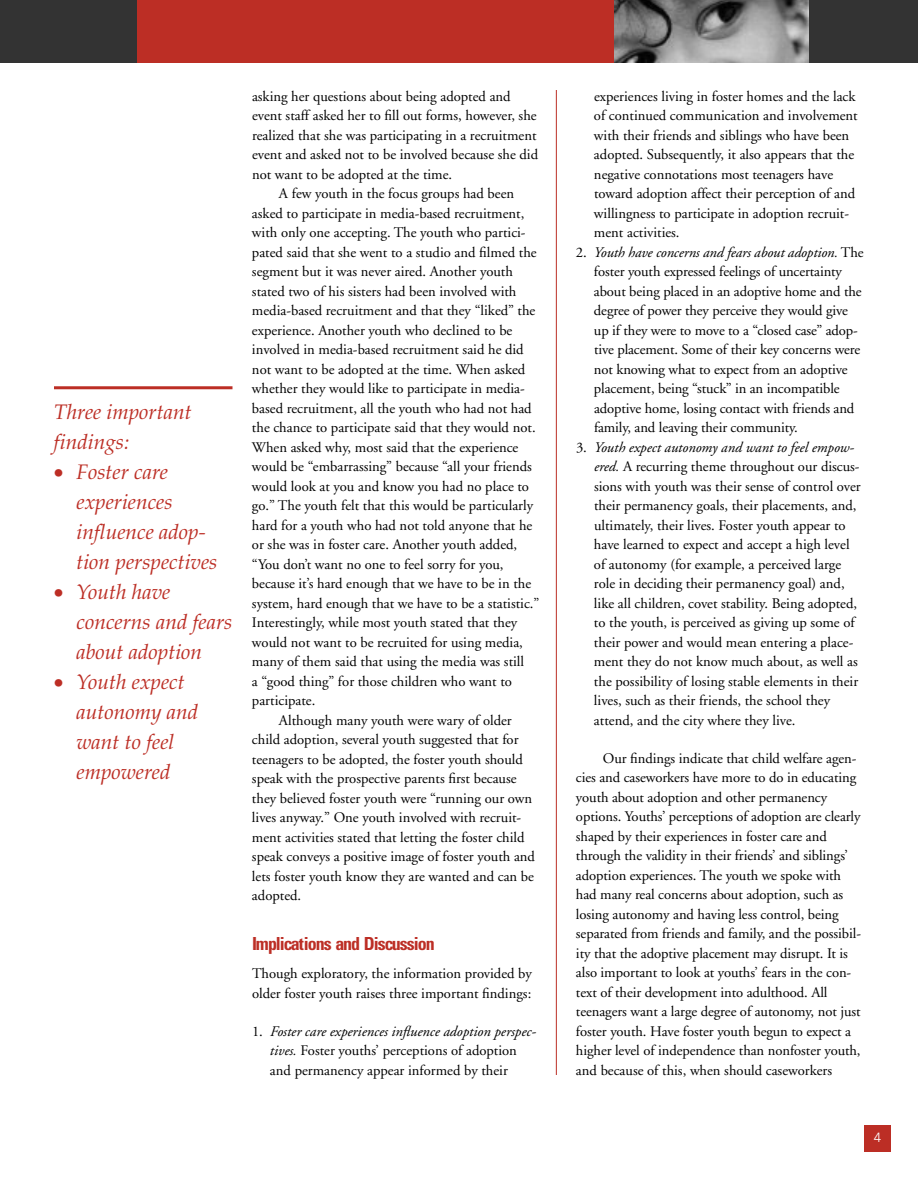
<style>
.page{position:relative;width:918px;height:1188px;background:#fff}
.page>*{position:absolute;margin:0;border:0;box-sizing:border-box;transform-origin:0 0}
.t1{font:italic 21px/30px "Palatino";color:#bc2e25}
.t2{font:700 condensed 18px "Univers";letter-spacing:-.055em;color:#bc2e25}
.t3{font:14.7px/19.5px "Adobe Garamond";color:#000}
.t4{font:300 13.5px "Univers";color:#fff}
.s1{font-style:italic}
</style>
<div class="page">
<div style="left:864px;top:1125px;width:27px;height:27px;background:#bc2e25"></div>
<div style="left:0;top:0;width:918px;height:63px;background:#bc2e25"></div>
<div style="left:0;top:0;width:137px;height:63px;background:#333"></div>
<div style="left:806px;top:0;width:112px;height:63px;background:#333"></div>
<img style="left:615px;top:0;width:193px;height:63px">
<hr style="left:556px;top:90px;width:1px;height:985px;background:#bc2e25">
<hr style="left:54px;top:386px;width:178px;height:3px;background:#bc2e25">
<h1 class="t1" style="left:54px;top:399px;width:139px">Three important findings:</h1>
<h1 class="t1" style="left:76px;top:459px;width:142px;text-indent:-22px">• Foster care experiences influence adop&shy;tion perspectives</h1>
<h1 class="t1" style="left:76px;top:579px;width:157px;text-indent:-23px">• Youth have concerns and fears about adoption</h1>
<h1 class="t1" style="left:76px;top:669px;width:123px;text-indent:-22px">• Youth expect autonomy and want to feel empowered</h1>
<p class="t3" style="left:252px;top:87px;width:260px">asking her questions about being adopted and</p>
<p class="t3" style="left:252px;top:107px;width:286px">event staff asked her to fill out forms, however, she</p>
<p class="t3" style="left:252px;top:126px;width:286px">realized that she was participating in a recruitment</p>
<p class="t3" style="left:252px;top:146px;width:288px">event and asked not to be involved because she did</p>
<p class="t3" style="left:252px;top:165px;width:202px">not want to be adopted at the time.</p>
<p class="t3" style="left:279px;top:185px;width:237px">A few youth in the focus groups had been</p>
<p class="t3" style="left:252px;top:204px;width:274px">asked to participate in media-based recruitment,</p>
<p class="t3" style="left:252px;top:224px;width:275px">with only one accepting. The youth who partici-</p>
<p class="t3" style="left:252px;top:243px;width:286px">pated said that she went to a studio and filmed the</p>
<p class="t3" style="left:252px;top:263px;width:262px">segment but it was never aired. Another youth</p>
<p class="t3" style="left:252px;top:282px;width:266px">stated two of his sisters had been involved with</p>
<p class="t3" style="left:252px;top:302px;width:285px">media-based recruitment and that they “liked” the</p>
<p class="t3" style="left:252px;top:321px;width:262px">experience. Another youth who declined to be</p>
<p class="t3" style="left:252px;top:341px;width:273px">involved in media-based recruitment said he did</p>
<p class="t3" style="left:252px;top:360px;width:275px">not want to be adopted at the time. When asked</p>
<p class="t3" style="left:252px;top:380px;width:274px">whether they would like to participate in media-</p>
<p class="t3" style="left:252px;top:399px;width:281px">based recruitment, all the youth who had not had</p>
<p class="t3" style="left:252px;top:419px;width:285px">the chance to participate said that they would not.</p>
<p class="t3" style="left:252px;top:438px;width:268px">When asked why, most said that the experience</p>
<p class="t3" style="left:252px;top:458px;width:281px">would be “embarrassing” because “all your friends</p>
<p class="t3" style="left:252px;top:477px;width:279px">would look at you and know you had no place to</p>
<p class="t3" style="left:252px;top:497px;width:283px">go.” The youth felt that this would be particularly</p>
<p class="t3" style="left:252px;top:516px;width:282px">hard for a youth who had not told anyone that he</p>
<p class="t3" style="left:252px;top:536px;width:267px">or she was in foster care. Another youth added,</p>
<p class="t3" style="left:252px;top:555px;width:253px">“You don’t want no one to feel sorry for you,</p>
<p class="t3" style="left:252px;top:575px;width:281px">because it’s hard enough that we have to be in the</p>
<p class="t3" style="left:252px;top:594px;width:289px">system, hard enough that we have to be a statistic.”</p>
<p class="t3" style="left:252px;top:614px;width:267px">Interestingly, while most youth stated that they</p>
<p class="t3" style="left:252px;top:633px;width:272px">would not want to be recruited for using media,</p>
<p class="t3" style="left:252px;top:653px;width:274px">many of them said that using the media was still</p>
<p class="t3" style="left:252px;top:672px;width:262px">a “good thing” for those children who want to</p>
<p class="t3" style="left:252px;top:692px;width:65px">participate.</p>
<p class="t3" style="left:279px;top:711px;width:234px">Although many youth were wary of older</p>
<p class="t3" style="left:252px;top:731px;width:268px">child adoption, several youth suggested that for</p>
<p class="t3" style="left:252px;top:750px;width:272px">teenagers to be adopted, the foster youth should</p>
<p class="t3" style="left:252px;top:770px;width:266px">speak with the prospective parents first because</p>
<p class="t3" style="left:252px;top:789px;width:282px">they believed foster youth were “running our own</p>
<p class="t3" style="left:252px;top:809px;width:271px">lives anyway.” One youth involved with recruit-</p>
<p class="t3" style="left:252px;top:828px;width:274px">ment activities stated that letting the foster child</p>
<p class="t3" style="left:252px;top:848px;width:285px">speak conveys a positive image of foster youth and</p>
<p class="t3" style="left:252px;top:867px;width:284px">lets foster youth know they are wanted and can be</p>
<p class="t3" style="left:252px;top:887px;width:51px">adopted.</p>
<p class="t2" style="left:252px;top:937px;width:184px">Implications and Discussion</p>
<p class="t3" style="left:252px;top:965px;width:281px">Though exploratory, the information provided by older foster youth raises three important findings:</p>
<p class="t3" style="left:270px;top:1023px;width:267px;text-indent:-18px">1. <span class="s1">Foster care experiences influence adoption perspec&shy;tives.</span> Foster youths’ perceptions of adoption and permanency appear informed by their</p>
<p class="t3" style="left:594px;top:87px;width:265px">experiences living in foster homes and the lack of continued communication and involvement with their friends and siblings who have been adopted. Subsequently, it also appears that the negative connotations most teenagers have toward adoption affect their perception of and willingness to participate in adoption recruit&shy;ment activities.</p>
<p class="t3" style="left:594px;top:243px;width:271px;text-indent:-18px">2. <span class="s1">Youth have concerns and fears about adoption.</span> The foster youth expressed feelings of uncertainty about being placed in an adoptive home and the degree of power they perceive they would give up if they were to move to a “closed case” adop&shy;tive placement. Some of their key concerns were not knowing what to expect from an adoptive placement, being “stuck” in an incompatible adoptive home, losing contact with friends and family, and leaving their community.</p>
<p class="t3" style="left:594px;top:438px;width:268px;text-indent:-18px">3. <span class="s1">Youth expect autonomy and want to feel empow&shy;ered.</span> A recurring theme throughout our discus&shy;sions with youth was their sense of control over their permanency goals, their placements, and, ultimately, their lives. Foster youth appear to have learned to expect and accept a high level of autonomy (for example, a perceived large role in deciding their permanency goal) and, like all children, covet stability. Being adopted, to the youth, is perceived as giving up some of their power and would mean entering a place&shy;ment they do not know much about, as well as the possibility of losing stable elements in their lives, such as their friends, the school they attend, and the city where they live.</p>
<p class="t3" style="left:576px;top:750px;width:287px;text-indent:27px">Our findings indicate that child welfare agen&shy;cies and caseworkers have more to do in educating youth about adoption and other permanency options. Youths’ perceptions of adoption are clearly shaped by their experiences in foster care and through the validity in their friends’ and siblings’ adoption experiences. The youth we spoke with had many real concerns about adoption, such as losing autonomy and having less control, being separated from friends and family, and the possibil&shy;ity that the adoptive placement may disrupt. It is also important to look at youths’ fears in the con&shy;text of their development into adulthood. All teenagers want a large degree of autonomy, not just foster youth. Have foster youth begun to expect a higher level of independence than nonfoster youth, and because of this, when should caseworkers</p>
<p class="t4" style="left:874px;top:1132px;width:9px">4</p>
</div>
